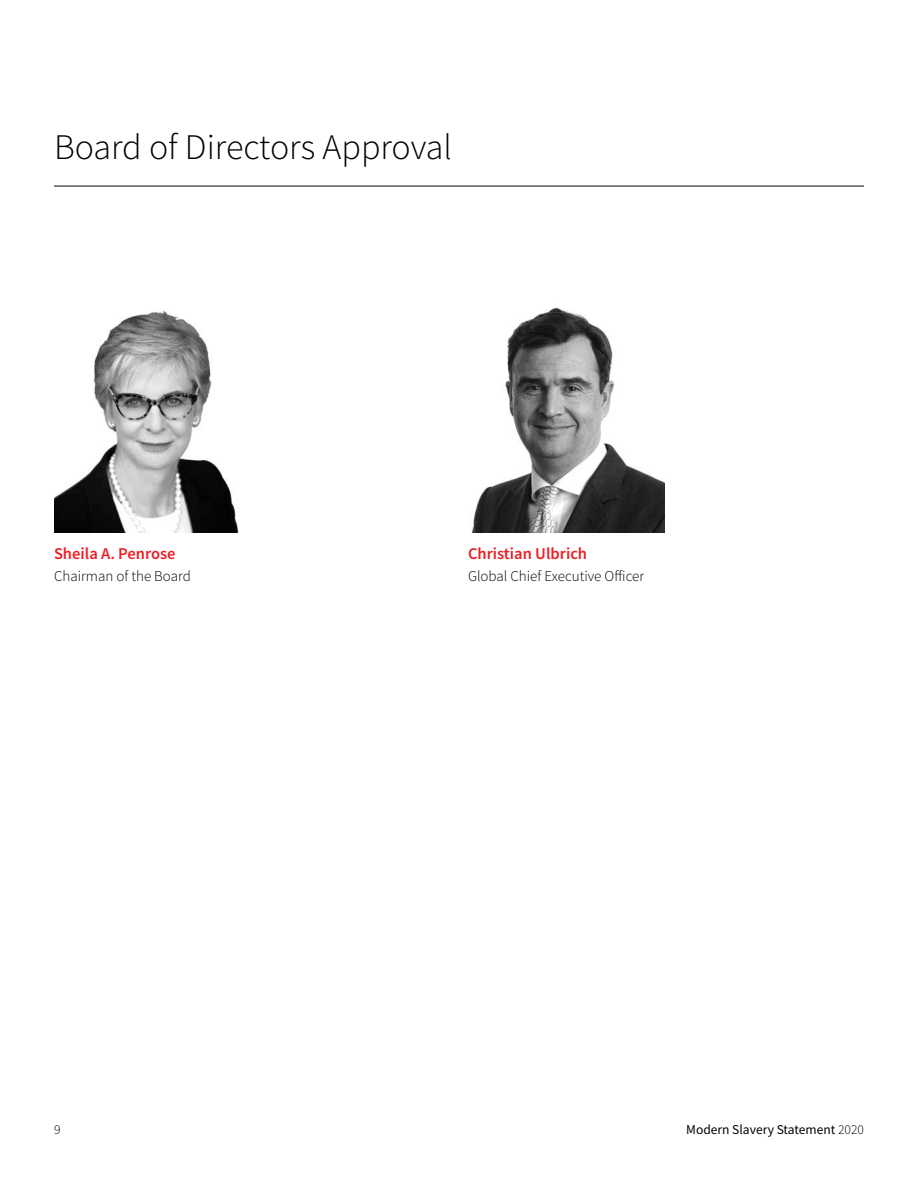
<style>
.page{position:relative;width:918px;height:1188px;background:#fff}
.page>*{position:absolute;margin:0;border:0;box-sizing:border-box;transform-origin:0 0}
.t1{font:300 36px "Source Sans Pro";color:#000}
.t2{font:600 16.5px "Source Sans Pro";color:#ed1d24}
.t3{font:300 15px "Source Sans Pro";color:#000}
.t4{font:13.5px "Source Sans Pro";color:#000}
.t5{font:300 13.5px "Source Sans Pro";color:#000}
.s1{font-weight:300}
</style>
<div class="page">
<hr style="left:54px;top:186px;width:810px;height:1px;background:#000">
<img style="left:54px;top:311px;width:185px;height:221px">
<img style="left:471px;top:307px;width:194px;height:225px">
<h1 class="t1" style="left:54px;top:125px;width:400px">Board of Directors Approval</h1>
<p class="t2" style="left:54px;top:543px;width:123px">Sheila A. Penrose</p>
<p class="t3" style="left:54px;top:567px;width:138px">Chairman of the Board</p>
<p class="t2" style="left:468px;top:543px;width:121px">Christian Ulbrich</p>
<p class="t3" style="left:468px;top:567px;width:178px">Global Chief Executive Officer</p>
<p class="t5" style="left:54px;top:1121px;width:8px">9</p>
<p class="t4" style="left:686px;top:1121px;width:179px">Modern Slavery Statement <span class="s1">2020</span></p>
</div>
